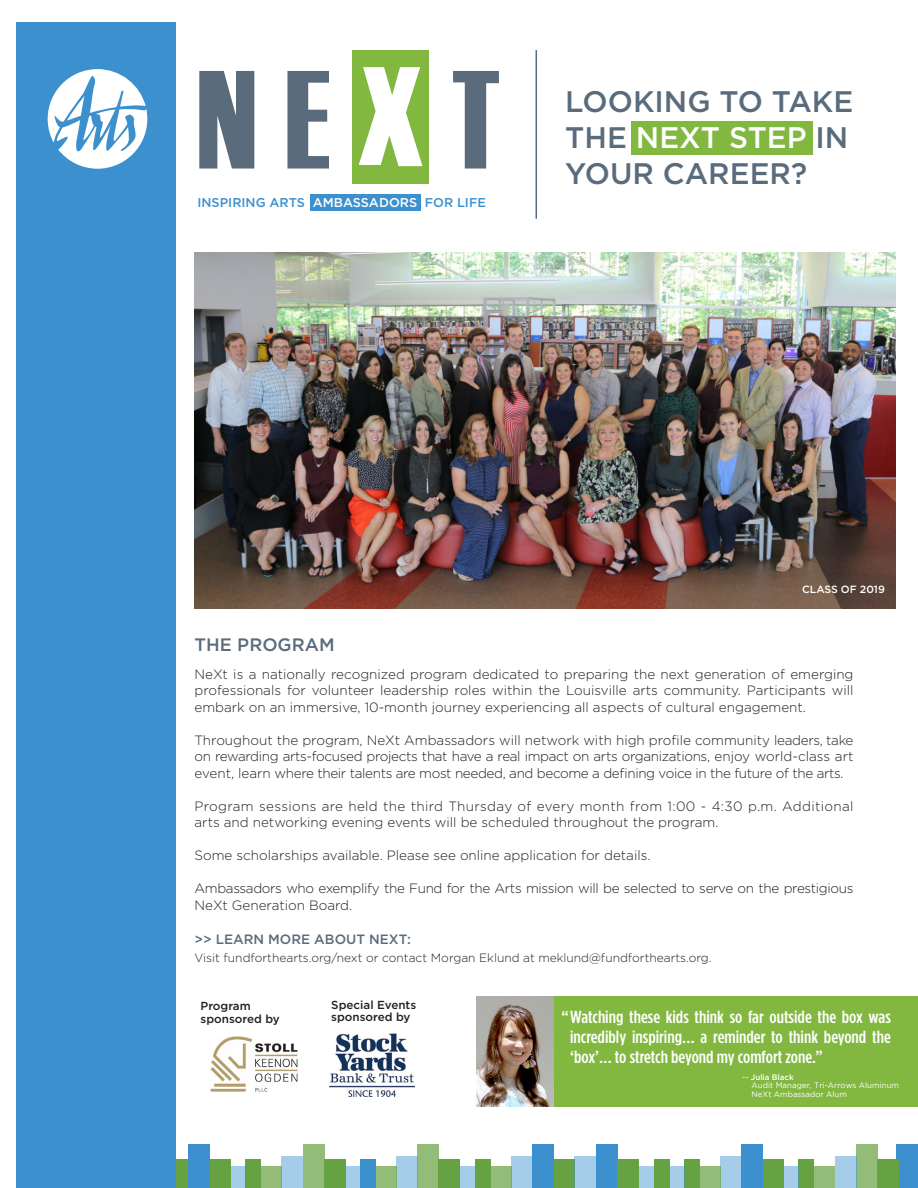
<style>
.page{position:relative;width:918px;height:1188px;background:#fff}
.page>*{position:absolute;margin:0;border:0;box-sizing:border-box;transform-origin:0 0}
.t1{font:500 29.7px/36px "Gotham";color:#5a6c7c}
.t2{font:500 18px "Gotham";color:#5a6c7c}
.t3{font:500 17.4px/19.8px "Gotham Condensed";color:#fff;text-align:justify;scale:1.11 1}
.t4{font:300 13.5px/16.5px "Gotham";color:#231f20;text-align:justify}
.t5{font:300 13.5px/16.5px "Gotham";letter-spacing:-.025em;color:#231f20}
.t6{font:500 13.5px "Gotham";color:#5a6c7c}
.t7{font:500 12.75px "Gotham";color:#3c90ce}
.t8{font:300 12px "Gotham";color:#231f20}
.t9{font:500 11.7px/12.5px "Gotham";color:#231f20}
.t10{font:500 10.5px "Gotham";color:#fff}
.t11{font:7.95px/8.6px "Gotham";color:#fff}
.s1{color:#fff}
.s2{font-weight:500}
</style>
<div class="page">
<div style="left:896px;top:1145px;width:21px;height:43px;background:#3c90ce"></div>
<div style="left:173px;top:1160px;width:15px;height:28px;background:#67a242"></div>
<div style="left:16px;top:22px;width:160px;height:1166px;background:#3c90ce"></div>
<img style="left:329px;top:1034px;width:85px;height:63px">
<img style="left:210px;top:1036px;width:88px;height:56px">
<div style="left:553px;top:1160px;width:21px;height:28px;background:#67a242"></div>
<div style="left:532px;top:1145px;width:21px;height:43px;background:#3c90ce"></div>
<div style="left:511px;top:1156px;width:21px;height:32px;background:#a5cce8"></div>
<div style="left:490px;top:1166px;width:21px;height:22px;background:#93bc78"></div>
<div style="left:475px;top:1160px;width:15px;height:28px;background:#67a242"></div>
<div style="left:460px;top:1166px;width:15px;height:22px;background:#a5cce8"></div>
<div style="left:439px;top:1160px;width:21px;height:28px;background:#67a242"></div>
<div style="left:418px;top:1145px;width:21px;height:43px;background:#93bc78"></div>
<div style="left:397px;top:1156px;width:21px;height:32px;background:#a5cce8"></div>
<div style="left:375px;top:1166px;width:22px;height:22px;background:#93bc78"></div>
<div style="left:360px;top:1160px;width:15px;height:28px;background:#3c90ce"></div>
<div style="left:345px;top:1166px;width:15px;height:22px;background:#a5cce8"></div>
<div style="left:324px;top:1160px;width:21px;height:28px;background:#67a242"></div>
<div style="left:303px;top:1145px;width:21px;height:43px;background:#93bc78"></div>
<div style="left:282px;top:1156px;width:21px;height:32px;background:#a5cce8"></div>
<div style="left:261px;top:1166px;width:21px;height:22px;background:#93bc78"></div>
<div style="left:246px;top:1160px;width:15px;height:28px;background:#67a242"></div>
<div style="left:230px;top:1166px;width:16px;height:22px;background:#a5cce8"></div>
<div style="left:209px;top:1160px;width:21px;height:28px;background:#67a242"></div>
<div style="left:188px;top:1145px;width:21px;height:43px;background:#3c90ce"></div>
<div style="left:877px;top:1160px;width:21px;height:28px;background:#67a242"></div>
<div style="left:856px;top:1145px;width:21px;height:43px;background:#93bc78"></div>
<div style="left:835px;top:1156px;width:21px;height:32px;background:#a5cce8"></div>
<div style="left:814px;top:1166px;width:21px;height:22px;background:#93bc78"></div>
<div style="left:799px;top:1160px;width:15px;height:28px;background:#67a242"></div>
<div style="left:784px;top:1166px;width:15px;height:22px;background:#a5cce8"></div>
<div style="left:762px;top:1160px;width:22px;height:28px;background:#67a242"></div>
<div style="left:741px;top:1145px;width:21px;height:43px;background:#3c90ce"></div>
<div style="left:720px;top:1156px;width:21px;height:32px;background:#a5cce8"></div>
<div style="left:699px;top:1166px;width:21px;height:22px;background:#93bc78"></div>
<div style="left:684px;top:1160px;width:15px;height:28px;background:#67a242"></div>
<div style="left:669px;top:1166px;width:15px;height:22px;background:#a5cce8"></div>
<div style="left:654px;top:1160px;width:15px;height:28px;background:#67a242"></div>
<div style="left:639px;top:1166px;width:15px;height:22px;background:#a5cce8"></div>
<div style="left:597px;top:1145px;width:21px;height:43px;background:#3c90ce"></div>
<div style="left:574px;top:1156px;width:23px;height:32px;background:#a5cce8"></div>
<div style="left:618px;top:1160px;width:21px;height:28px;background:#67a242"></div>
<svg style="left:48px;top:69px;width:99px;height:100px"></svg>
<img style="left:195px;top:253px;width:700px;height:355px">
<div style="left:631px;top:121px;width:181px;height:33px;background:#82b840"></div>
<div style="left:310px;top:194px;width:110px;height:16px;background:#3c90ce"></div>
<div style="left:352px;top:50px;width:77px;height:133px;background:#82b840"></div>
<svg style="left:199px;top:71px;width:55px;height:98px"></svg>
<svg style="left:287px;top:71px;width:42px;height:98px"></svg>
<svg style="left:359px;top:67px;width:63px;height:99px"></svg>
<svg style="left:453px;top:71px;width:46px;height:98px"></svg>
<hr style="left:536px;top:50px;width:1px;height:169px;background:#5a6c7c">
<div style="left:476px;top:996px;width:442px;height:111px;background:#82b840"></div>
<img style="left:476px;top:996px;width:77px;height:111px">
<p class="t7" style="left:198px;top:194px;width:290px">INSPIRING ARTS <span class="s1">AMBASSADORS</span> FOR LIFE</p>
<h1 class="t1" style="left:565px;top:83px;width:290px">LOOKING TO TAKE<br>THE <span class="s1">NEXT STEP</span> IN<br>YOUR CAREER?</h1>
<h2 class="t2" style="left:195px;top:633px;width:142px">THE PROGRAM</h2>
<p class="t10" style="left:802px;top:582px;width:84px">CLASS OF 2019</p>
<p class="t4" style="left:195px;top:665px;width:661px">NeXt is a nationally recognized program dedicated to preparing the next generation of emerging professionals for volunteer leadership roles within the Louisville arts community. Participants will embark on an immersive, 10-month journey experiencing all aspects of cultural engagement.</p>
<p class="t4" style="left:195px;top:731px;width:660px">Throughout the program, NeXt Ambassadors will network with high profile community leaders, take on rewarding arts-focused projects that have a real impact on arts organizations, enjoy world-class art event, learn where their talents are most needed, and become a defining voice in the future of the arts.</p>
<p class="t4" style="left:195px;top:797px;width:661px">Program sessions are held the third Thursday of every month from 1:00 - 4:30 p.m. Additional arts and networking evening events will be scheduled throughout the program.</p>
<p class="t4" style="left:195px;top:847px;width:458px">Some scholarships available. Please see online application for details.</p>
<p class="t5" style="left:195px;top:880px;width:660px">Ambassadors who exemplify the Fund for the Arts mission will be selected to serve on the prestigious<br>NeXt Generation Board.</p>
<p class="t6" style="left:195px;top:930px;width:218px">&gt;&gt; LEARN MORE ABOUT NEXT:</p>
<p class="t8" style="left:195px;top:951px;width:519px">Visit fundforthearts.org/next or contact Morgan Eklund at meklund@fundforthearts.org.</p>
<p class="t9" style="left:201px;top:1000px;width:81px">Program sponsored by</p>
<p class="t9" style="left:331px;top:998px;width:86px">Special Events sponsored by</p>
<p class="t3" style="left:570px;top:1007px;width:290px;text-indent:-9px">“Watching these kids think so far outside the box was incredibly inspiring… a reminder to think beyond the ‘box’… to stretch beyond my comfort zone.”</p>
<p class="t11" style="left:752px;top:1073px;width:149px;text-indent:-10px">-- <span class="s2">Julia Black<br></span>Audit Manager, Tri-Arrows Aluminum<br>NeXt Ambassador Alum</p>
</div>
